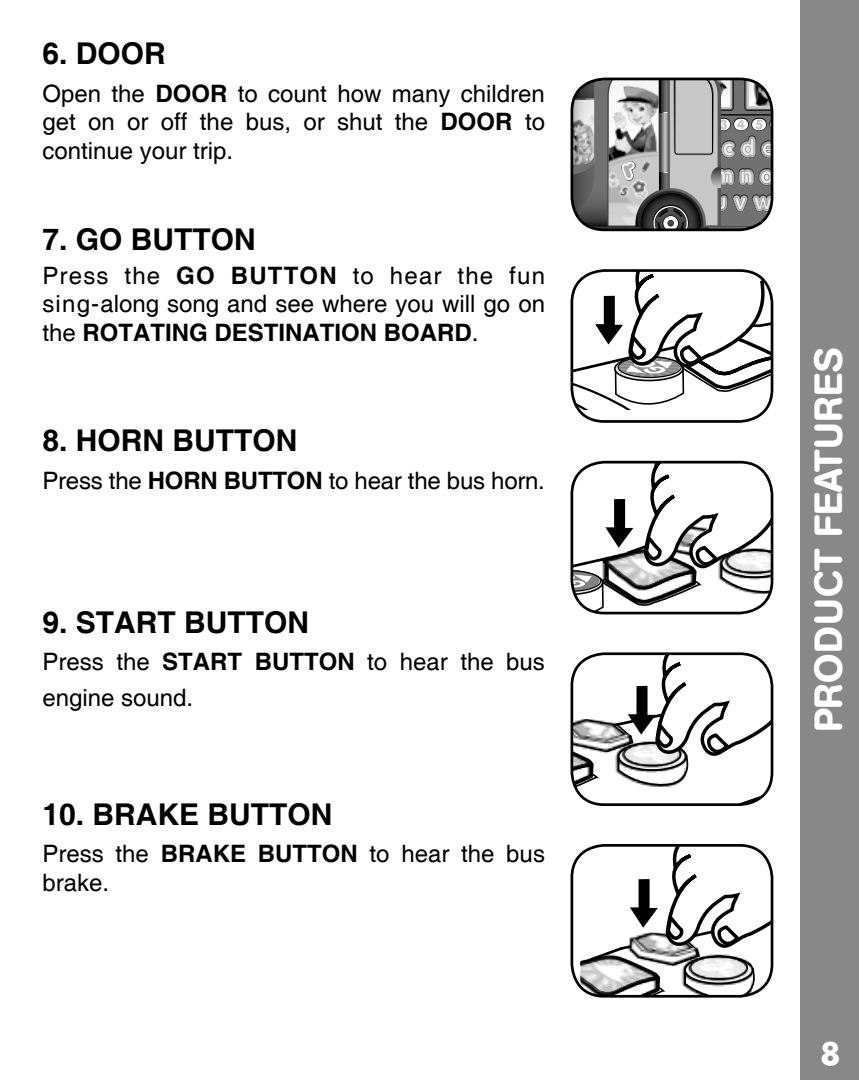
<style>
.page{position:relative;width:859px;height:1080px;background:#fff}
.page>*{position:absolute;margin:0;border:0;box-sizing:border-box;transform-origin:0 0}
.t1{font:500 39px "AG Book Rounded";letter-spacing:.02em;color:#fff}
.t2{font:700 30px "Helvetica";color:#000}
.t3{font:700 30px "Futura";color:#fff}
.t4{font:24px/28.8px "Helvetica";color:#000;text-align:justify}
.s1{font-weight:700}
</style>
<div class="page">
<div style="left:800px;top:0;width:59px;height:1080px;background:#87888a"></div>
<svg style="left:572px;top:79px;width:200px;height:151px;background:#949596"></svg>
<div style="left:570px;top:78px;width:203px;height:153px;border:3px solid #000;border-radius:32px"></div>
<svg style="left:574px;top:271px;width:198px;height:139px"></svg>
<div style="left:570px;top:269px;width:203px;height:154px;border:3px solid #000;border-radius:32px"></div>
<svg style="left:572px;top:462px;width:200px;height:151px"></svg>
<div style="left:570px;top:461px;width:203px;height:153px;border:3px solid #000;border-radius:32px"></div>
<svg style="left:574px;top:654px;width:198px;height:151px"></svg>
<div style="left:570px;top:652px;width:203px;height:154px;border:3px solid #000;border-radius:32px"></div>
<svg style="left:580px;top:845px;width:192px;height:149px"></svg>
<div style="left:570px;top:844px;width:203px;height:154px;border:3px solid #000;border-radius:32px"></div>
<p class="t2" style="left:42px;top:35px;width:125px">6. DOOR</p>
<p class="t4" style="left:42px;top:80px;width:504px">Open the <span class="s1">DOOR</span> to count how many children get on or off the bus, or shut the <span class="s1">DOOR</span> to continue your trip.</p>
<p class="t2" style="left:42px;top:222px;width:215px">7. GO BUTTON</p>
<p class="t4" style="left:42px;top:262px;width:504px">Press the <span class="s1">GO BUTTON</span> to hear the fun sing-along song and see where you will go on the <span class="s1">ROTATING DESTINATION BOARD</span>.</p>
<p class="t2" style="left:42px;top:423px;width:257px">8. HORN BUTTON</p>
<p class="t4" style="left:42px;top:467px;width:504px">Press the <span class="s1">HORN BUTTON</span> to hear the bus horn.</p>
<p class="t2" style="left:42px;top:604px;width:268px">9. START BUTTON</p>
<p class="t4" style="left:42px;top:645px;width:504px;line-height:36px">Press the <span class="s1">START BUTTON</span> to hear the bus engine sound.</p>
<p class="t2" style="left:42px;top:796px;width:292px">10. BRAKE BUTTON</p>
<p class="t4" style="left:42px;top:840px;width:504px">Press the <span class="s1">BRAKE BUTTON</span> to hear the bus brake.</p>
<h1 class="t1" style="left:806px;top:732px;width:383px;rotate:-90deg">Product Features</h1>
<p class="t3" style="left:820px;top:1034px;width:22px">8</p>
</div>
